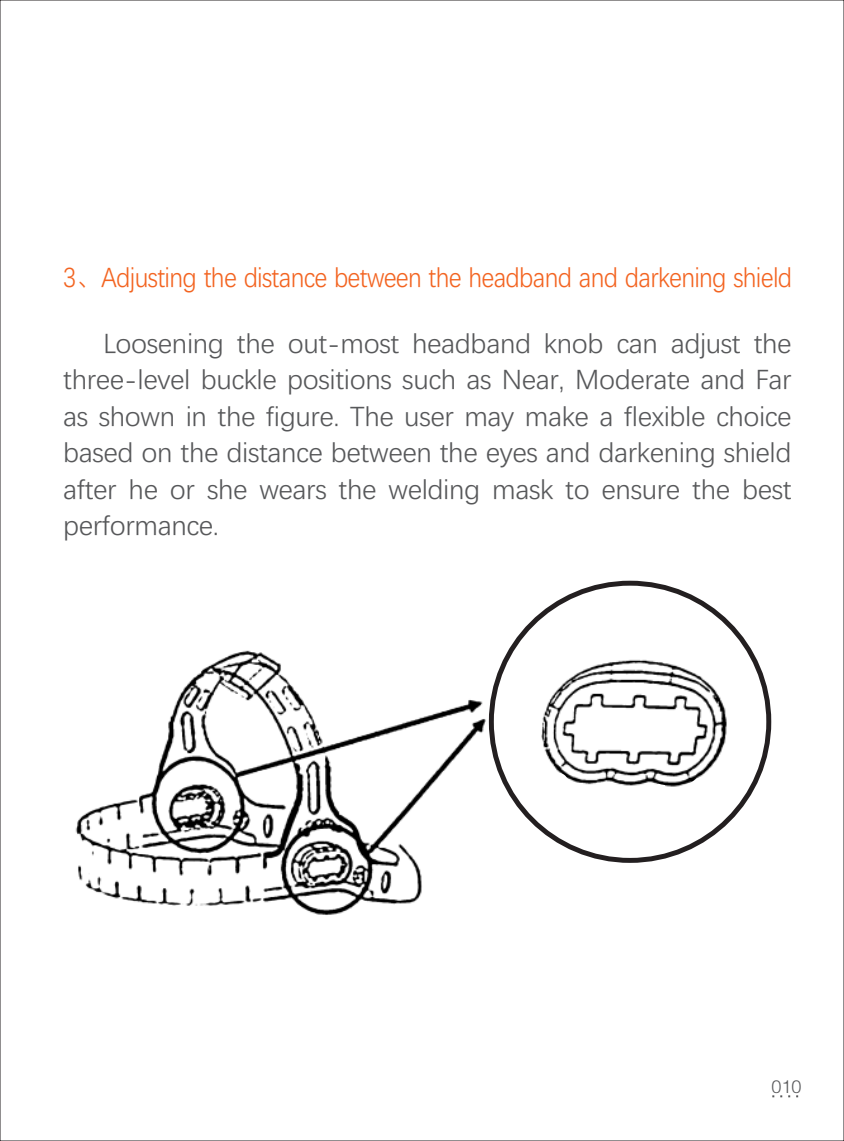
<style>
.page{position:relative;width:844px;height:1141px;background:#fff}
.page>*{position:absolute;margin:0;border:0;box-sizing:border-box;transform-origin:0 0}
.t1{font:28px/36.4px "Deng Xian";letter-spacing:-.015em;color:#57585a;text-align:justify}
.t2{font:28px "Deng Xian";letter-spacing:-.025em;color:#f36421;scale:.89 1}
.t3{font:18.2px "FZZDXJW GB1 0";color:#57585a}
.s1{font-family:"FZZDXJW GB1 0"}
</style>
<div class="page">
<img style="left:75px;top:650px;width:411px;height:265px">
<img style="left:518px;top:626px;width:237px;height:184px">
<svg style="left:772px;top:1095px;width:27px;height:2px"></svg>
<p class="t2" style="left:63px;top:264px;width:820px">3<span class="s1">、</span>Adjusting the distance between the headband and darkening shield</p>
<p class="t1" style="left:63px;top:326px;width:729px;text-indent:40px">Loosening the out-most headband knob can adjust the three-level buckle positions such as Near, Moderate and Far as shown in the figure. The user may make a flexible choice based on the distance between the eyes and darkening shield after he or she wears the welding mask to ensure the best performance.</p>
<p class="t3" style="left:771px;top:1077px;width:32px">010</p>
</div>
